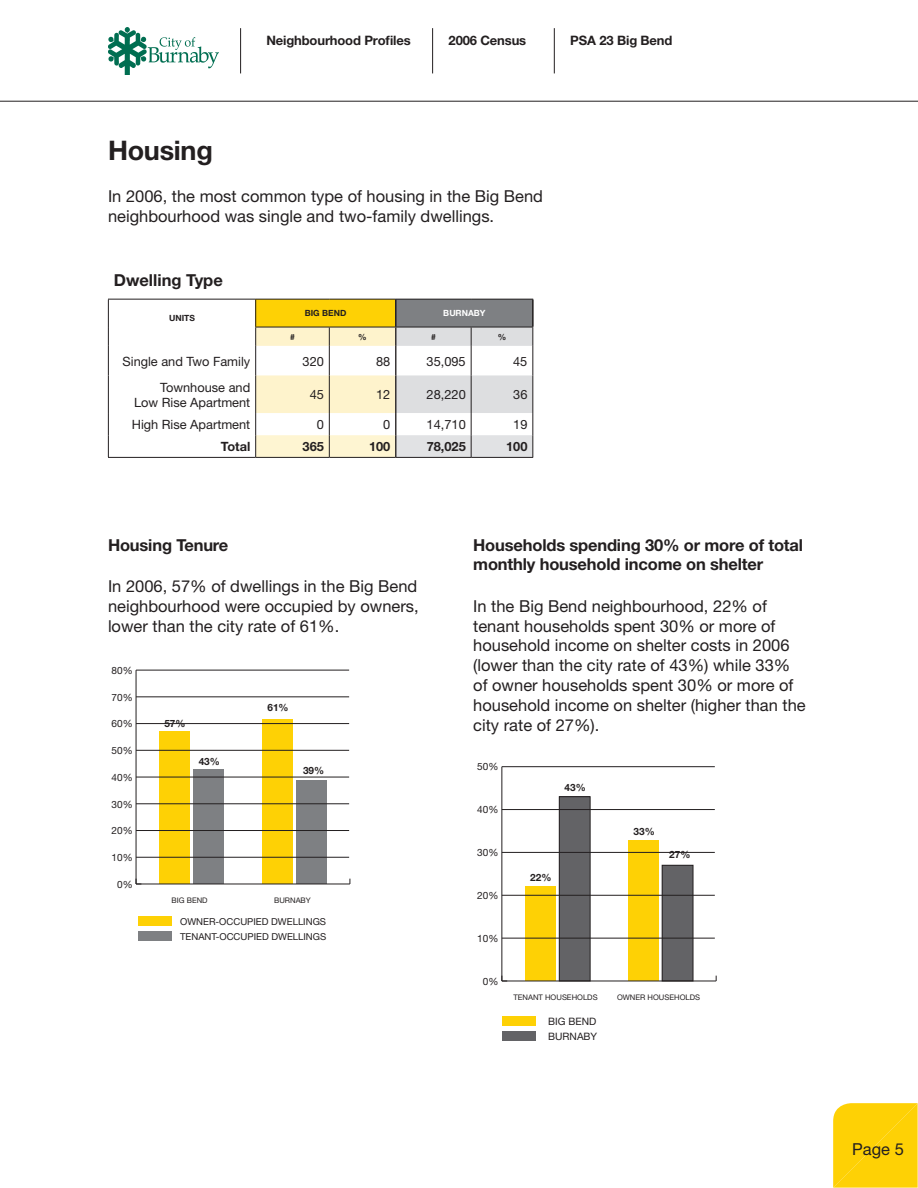
<style>
.page{position:relative;width:918px;height:1188px;background:#fff}
.page>*{position:absolute;margin:0;border:0;box-sizing:border-box;transform-origin:0 0}
.t1{font:700 27px "Helvetica Neue";letter-spacing:-.01em;color:#231f20}
.t2{font:16.5px/19.8px "Helvetica Neue";color:#231f20}
.t3{font:700 16.5px/19.8px "Helvetica Neue";letter-spacing:-.01em;color:#231f20}
.t4{font:700 13.05px "Helvetica Neue";letter-spacing:-.01em;color:#231f20}
.t5{font:12.75px/15.3px "Helvetica Neue";color:#231f20;text-align:right}
.t6{font:700 12.75px "Helvetica Neue";color:#231f20}
.t7{font:10.2px/15.3px "Helvetica Neue";color:#231f20}
.t8{font:10.05px "Helvetica Neue";color:#231f20}
.t9{font:700 10.05px "Helvetica Neue";color:#231f20}
.t10{font:9.6px/14.7px "Helvetica Neue";color:#231f20}
.t11{font:700 8.55px "Helvetica Neue";color:#231f20}
.t12{font:700 8.55px "Helvetica Neue";color:#fff}
.t13{font:7.65px "Helvetica Neue";color:#231f20}
</style>
<div class="page">
<div style="left:833px;top:1103px;width:85px;height:85px;background:#fed105"></div>
<img style="left:108px;top:28px;width:111px;height:46px">
<hr style="left:240px;top:28px;width:1px;height:45px;background:#231f20">
<hr style="left:432px;top:28px;width:1px;height:45px;background:#231f20">
<hr style="left:0;top:101px;width:918px;height:1px;background:#231f20">
<hr style="left:554px;top:28px;width:1px;height:45px;background:#231f20">
<hr style="left:108px;top:457px;width:148px;height:1px;background:#231f20">
<hr style="left:256px;top:457px;width:73px;height:1px;background:#231f20">
<hr style="left:329px;top:457px;width:67px;height:1px;background:#231f20">
<hr style="left:396px;top:457px;width:75px;height:1px;background:#231f20">
<hr style="left:471px;top:457px;width:62px;height:1px;background:#231f20">
<svg style="left:108px;top:299px;width:426px;height:158px"></svg>
<div style="left:296px;top:780px;width:31px;height:104px;background:#7e8083"></div>
<div style="left:262px;top:720px;width:31px;height:164px;background:#fed105"></div>
<div style="left:193px;top:769px;width:31px;height:115px;background:#7e8083"></div>
<div style="left:159px;top:731px;width:31px;height:153px;background:#fed105"></div>
<hr style="left:136px;top:884px;width:214px;height:1px;background:#231f20">
<hr style="left:136px;top:670px;width:1px;height:214px;background:#231f20">
<svg style="left:136px;top:879px;width:5px;height:6px"></svg>
<hr style="left:136px;top:857px;width:213px;height:1px;background:#231f20">
<hr style="left:136px;top:830px;width:213px;height:1px;background:#231f20">
<hr style="left:136px;top:804px;width:213px;height:1px;background:#231f20">
<hr style="left:136px;top:777px;width:213px;height:1px;background:#231f20">
<hr style="left:136px;top:750px;width:213px;height:1px;background:#231f20">
<hr style="left:136px;top:723px;width:213px;height:1px;background:#231f20">
<hr style="left:136px;top:697px;width:213px;height:1px;background:#231f20">
<hr style="left:136px;top:670px;width:213px;height:1px;background:#231f20">
<div style="left:138px;top:916px;width:34px;height:10px;background:#fed105"></div>
<div style="left:138px;top:931px;width:34px;height:10px;background:#7e8083"></div>
<div style="left:662px;top:865px;width:31px;height:116px;background:#636366"></div>
<div style="left:662px;top:865px;width:31px;height:116px;border:1px solid #231f20"></div>
<div style="left:628px;top:841px;width:31px;height:140px;background:#fed105"></div>
<div style="left:559px;top:797px;width:31px;height:184px;background:#636366"></div>
<div style="left:559px;top:797px;width:31px;height:184px;border:1px solid #231f20"></div>
<div style="left:525px;top:887px;width:31px;height:94px;background:#fed105"></div>
<hr style="left:502px;top:981px;width:214px;height:1px;background:#231f20">
<hr style="left:502px;top:767px;width:1px;height:214px;background:#231f20">
<svg style="left:502px;top:976px;width:5px;height:6px"></svg>
<hr style="left:502px;top:938px;width:213px;height:1px;background:#231f20">
<hr style="left:502px;top:895px;width:213px;height:1px;background:#231f20">
<hr style="left:502px;top:852px;width:213px;height:1px;background:#231f20">
<hr style="left:502px;top:809px;width:213px;height:1px;background:#231f20">
<hr style="left:502px;top:766px;width:213px;height:1px;background:#231f20">
<div style="left:503px;top:1016px;width:33px;height:10px;background:#fed105"></div>
<div style="left:503px;top:1031px;width:33px;height:10px;background:#636366"></div>
<p class="t4" style="left:266px;top:33px;width:146px">Neighbourhood Profiles</p>
<p class="t4" style="left:449px;top:33px;width:79px">2006 Census</p>
<p class="t4" style="left:570px;top:33px;width:104px">PSA 23 Big Bend</p>
<h1 class="t1" style="left:108px;top:134px;width:106px">Housing</h1>
<p class="t2" style="left:108px;top:186px;width:436px">In 2006, the most common type of housing in the Big Bend neighbourhood was single and two-family dwellings.</p>
<p class="t3" style="left:114px;top:269px;width:111px">Dwelling Type</p>
<p class="t11" style="left:169px;top:313px;width:13px">units</p>
<p class="t11" style="left:305px;top:308px;width:43px">BIG BEND</p>
<p class="t12" style="left:443px;top:308px;width:26px">Burnab</p>
<p class="t12" style="left:480px;top:308px;width:7px">y</p>
<p class="t11" style="left:290px;top:331px;width:6px">#</p>
<p class="t11" style="left:358px;top:331px;width:10px">%</p>
<p class="t11" style="left:431px;top:331px;width:6px">#</p>
<p class="t11" style="left:498px;top:331px;width:10px">%</p>
<p class="t5" style="left:123px;top:353px;width:129px">Single and Two Family</p>
<p class="t5" style="left:303px;top:353px;width:23px">320</p>
<p class="t5" style="left:376px;top:353px;width:16px">88</p>
<p class="t5" style="left:427px;top:353px;width:41px">35,095</p>
<p class="t5" style="left:513px;top:353px;width:16px">45</p>
<p class="t5" style="left:134px;top:379px;width:118px">Townhouse and<br>Low Rise Apartment</p>
<p class="t5" style="left:310px;top:387px;width:16px">45</p>
<p class="t5" style="left:376px;top:387px;width:16px">12</p>
<p class="t5" style="left:427px;top:387px;width:41px">28,220</p>
<p class="t5" style="left:513px;top:387px;width:16px">36</p>
<p class="t5" style="left:132px;top:417px;width:120px">High Rise Apartment</p>
<p class="t5" style="left:317px;top:417px;width:9px">0</p>
<p class="t5" style="left:383px;top:417px;width:9px">0</p>
<p class="t5" style="left:427px;top:417px;width:41px">14,710</p>
<p class="t5" style="left:513px;top:417px;width:16px">19</p>
<p class="t6" style="left:221px;top:439px;width:31px">Total</p>
<p class="t6" style="left:303px;top:439px;width:23px">365</p>
<p class="t6" style="left:369px;top:439px;width:23px">100</p>
<p class="t6" style="left:427px;top:439px;width:41px">78,025</p>
<p class="t6" style="left:506px;top:439px;width:23px">100</p>
<p class="t3" style="left:108px;top:534px;width:122px">Housing Tenure</p>
<p class="t2" style="left:108px;top:576px;width:312px;text-align:justify">In 2006, 57% of dwellings in the Big Bend neighbourhood were occupied by owners, lower than the city rate of 61%.</p>
<p class="t8" style="left:112px;top:664px;width:23px">80%</p>
<p class="t8" style="left:112px;top:691px;width:23px">70%</p>
<p class="t8" style="left:112px;top:718px;width:23px">60%</p>
<p class="t8" style="left:112px;top:744px;width:23px">50%</p>
<p class="t8" style="left:112px;top:771px;width:23px">40%</p>
<p class="t8" style="left:112px;top:798px;width:23px">30%</p>
<p class="t8" style="left:112px;top:825px;width:23px">20%</p>
<p class="t8" style="left:112px;top:851px;width:23px">10%</p>
<p class="t8" style="left:117px;top:878px;width:17px">0%</p>
<p class="t9" style="left:164px;top:717px;width:23px">57%</p>
<p class="t9" style="left:199px;top:755px;width:23px">43%</p>
<p class="t9" style="left:267px;top:701px;width:23px">61%</p>
<p class="t9" style="left:303px;top:764px;width:23px">39%</p>
<p class="t13" style="left:172px;top:895px;width:38px">BIG BEND</p>
<p class="t13" style="left:274px;top:895px;width:38px">BURNABY</p>
<p class="t10" style="left:180px;top:914px;width:148px">OWNER-OCCUPIED DWELLINGS<br>TENANT-OCCUPIED DWELLINGS</p>
<p class="t3" style="left:473px;top:534px;width:331px">Households spending 30% or more of total monthly household income on shelter</p>
<p class="t2" style="left:473px;top:596px;width:334px">In the Big Bend neighbourhood, 22% of tenant households spent 30% or more of household income on shelter costs in 2006 (lower than the city rate of 43%) while 33% of owner households spent 30% or more of household income on shelter (higher than the city rate of 27%).</p>
<p class="t8" style="left:477px;top:761px;width:23px">50%</p>
<p class="t8" style="left:477px;top:804px;width:23px">40%</p>
<p class="t8" style="left:477px;top:847px;width:23px">30%</p>
<p class="t8" style="left:477px;top:889px;width:23px">20%</p>
<p class="t8" style="left:477px;top:932px;width:23px">10%</p>
<p class="t8" style="left:483px;top:975px;width:17px">0%</p>
<p class="t9" style="left:565px;top:782px;width:23px">43%</p>
<p class="t9" style="left:530px;top:871px;width:23px">22%</p>
<p class="t9" style="left:634px;top:826px;width:23px">33%</p>
<p class="t9" style="left:669px;top:848px;width:23px">27%</p>
<p class="t13" style="left:513px;top:992px;width:86px">TENANT HOUSEHOLDS</p>
<p class="t13" style="left:617px;top:992px;width:85px">OWNER HOUSEHOLDS</p>
<p class="t7" style="left:548px;top:1014px;width:51px">BIG BEND<br>BURNABY</p>
<p class="t2" style="left:852px;top:1139px;width:53px">Page 5</p>
</div>
